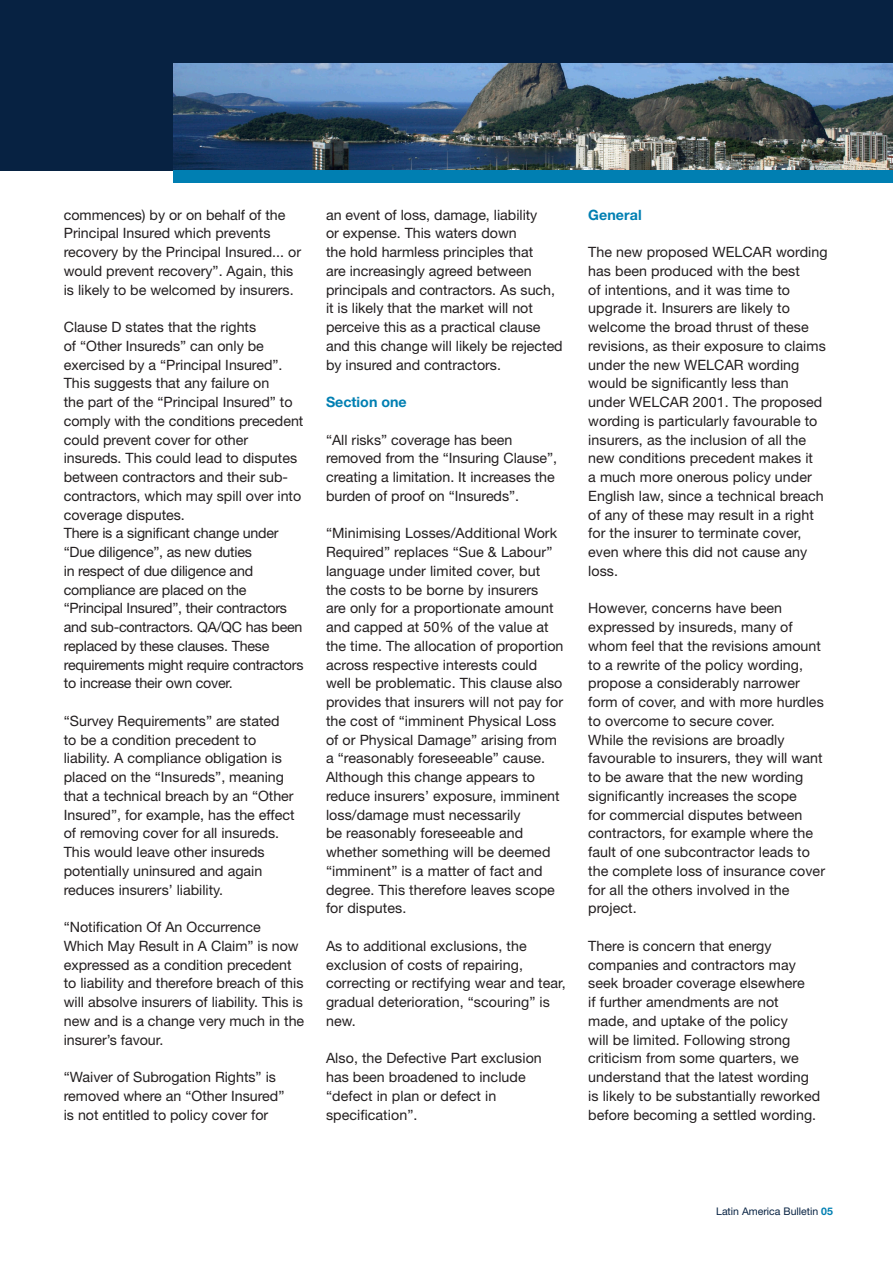
<style>
.page{position:relative;width:893px;height:1263px;background:#fff}
.page>*{position:absolute;margin:0;border:0;box-sizing:border-box;transform-origin:0 0}
.Body_Copy{font:14.25px/18.8px "Helvetica Neue LT";letter-spacing:.005em;color:#231f20}
.Body_Copy-2{font:14.25px/18.8px "Helvetica Neue LT";letter-spacing:-.015em;color:#231f20}
.Body_Copy-3{font:700 14.25px "Helvetica Neue LT";color:#007fb2}
.t1{font:10.5px "Helvetica Neue LT";color:#072242}
.s1{font-weight:700;color:#007fb2}
</style>
<div class="page">
<div style="left:0;top:0;width:893px;height:170px;background:#072242"></div>
<img style="left:174px;top:64px;width:719px;height:106px">
<div style="left:174px;top:170px;width:719px;height:13px;background:#007fb2"></div>
<p class="Body_Copy" style="left:64px;top:205px;width:239px">commences) by or on behalf of the Principal Insured which prevents recovery by the Principal Insured... or would prevent recovery”. Again, this is likely to be welcomed by insurers.</p>
<p class="Body_Copy" style="left:64px;top:317px;width:241px">Clause D states that the rights<br>of “Other Insureds” can only be exercised by a “Principal Insured”.<br>This suggests that any failure on<br>the part of the “Principal Insured” to comply with the conditions precedent could prevent cover for other insureds. This could lead to disputes between contractors and their sub&shy;contractors, which may spill over into coverage disputes.</p>
<p class="Body_Copy-2" style="left:64px;top:524px;width:241px">There is a significant change under “Due diligence”, as new duties<br>in respect of due diligence and compliance are placed on the “Principal Insured”, their contractors and sub-contractors. QA/QC has been replaced by these clauses. These requirements might require contractors to increase their own cover.</p>
<p class="Body_Copy" style="left:64px;top:711px;width:232px">“Survey Requirements” are stated to be a condition precedent to liability. A compliance obligation is placed on the “Insureds”, meaning that a technical breach by an “Other Insured”, for example, has the effect of removing cover for all insureds.<br>This would leave other insureds potentially uninsured and again reduces insurers’ liability.</p>
<p class="Body_Copy" style="left:64px;top:917px;width:242px">“Notification Of An Occurrence<br>Which May Result in A Claim” is now expressed as a condition precedent to liability and therefore breach of this will absolve insurers of liability. This is new and is a change very much in the insurer’s favour.</p>
<p class="Body_Copy" style="left:64px;top:1067px;width:222px">“Waiver of Subrogation Rights” is removed where an “Other Insured” is not entitled to policy cover for</p>
<p class="Body_Copy" style="left:326px;top:205px;width:238px">an event of loss, damage, liability<br>or expense. This waters down<br>the hold harmless principles that<br>are increasingly agreed between principals and contractors. As such, it is likely that the market will not perceive this as a practical clause and this change will likely be rejected by insured and contractors.</p>
<p class="Body_Copy-3" style="left:326px;top:393px;width:82px">Section one</p>
<p class="Body_Copy" style="left:326px;top:430px;width:233px">“All risks” coverage has been removed from the “Insuring Clause”, creating a limitation. It increases the burden of proof on “Insureds”.</p>
<p class="Body_Copy" style="left:326px;top:524px;width:239px">“Minimising Losses/Additional Work Required” replaces “Sue &amp; Labour” language under limited cover, but the costs to be borne by insurers<br>are only for a proportionate amount and capped at 50% of the value at the time. The allocation of proportion across respective interests could well be problematic. This clause also provides that insurers will not pay for the cost of “imminent Physical Loss of or Physical Damage” arising from a “reasonably foreseeable” cause.<br>Although this change appears to reduce insurers’ exposure, imminent loss/damage must necessarily<br>be reasonably foreseeable and whether something will be deemed “imminent” is a matter of fact and degree. This therefore leaves scope for disputes.</p>
<p class="Body_Copy" style="left:326px;top:936px;width:241px">As to additional exclusions, the exclusion of costs of repairing, correcting or rectifying wear and tear, gradual deterioration, “scouring” is new.</p>
<p class="Body_Copy" style="left:326px;top:1049px;width:217px">Also, the Defective Part exclusion has been broadened to include “defect in plan or defect in specification”.</p>
<p class="Body_Copy-3" style="left:588px;top:206px;width:55px">General</p>
<p class="Body_Copy" style="left:588px;top:242px;width:241px">The new proposed WELCAR wording has been produced with the best<br>of intentions, and it was time to upgrade it. Insurers are likely to welcome the broad thrust of these revisions, as their exposure to claims under the new WELCAR wording would be significantly less than under WELCAR 2001. The proposed wording is particularly favourable to insurers, as the inclusion of all the new conditions precedent makes it<br>a much more onerous policy under<br>English law, since a technical breach of any of these may result in a right for the insurer to terminate cover, even where this did not cause any loss.</p>
<p class="Body_Copy" style="left:588px;top:599px;width:238px">However, concerns have been expressed by insureds, many of whom feel that the revisions amount to a rewrite of the policy wording, propose a considerably narrower form of cover, and with more hurdles to overcome to secure cover.<br>While the revisions are broadly favourable to insurers, they will want to be aware that the new wording significantly increases the scope<br>for commercial disputes between contractors, for example where the fault of one subcontractor leads to the complete loss of insurance cover for all the others involved in the project.</p>
<p class="Body_Copy" style="left:588px;top:936px;width:233px">There is concern that energy companies and contractors may seek broader coverage elsewhere<br>if further amendments are not made, and uptake of the policy<br>will be limited. Following strong criticism from some quarters, we understand that the latest wording is likely to be substantially reworked before becoming a settled wording.</p>
<p class="t1" style="left:716px;top:1205px;width:118px">Latin America Bulletin <span class="s1">05</span></p>
</div>
